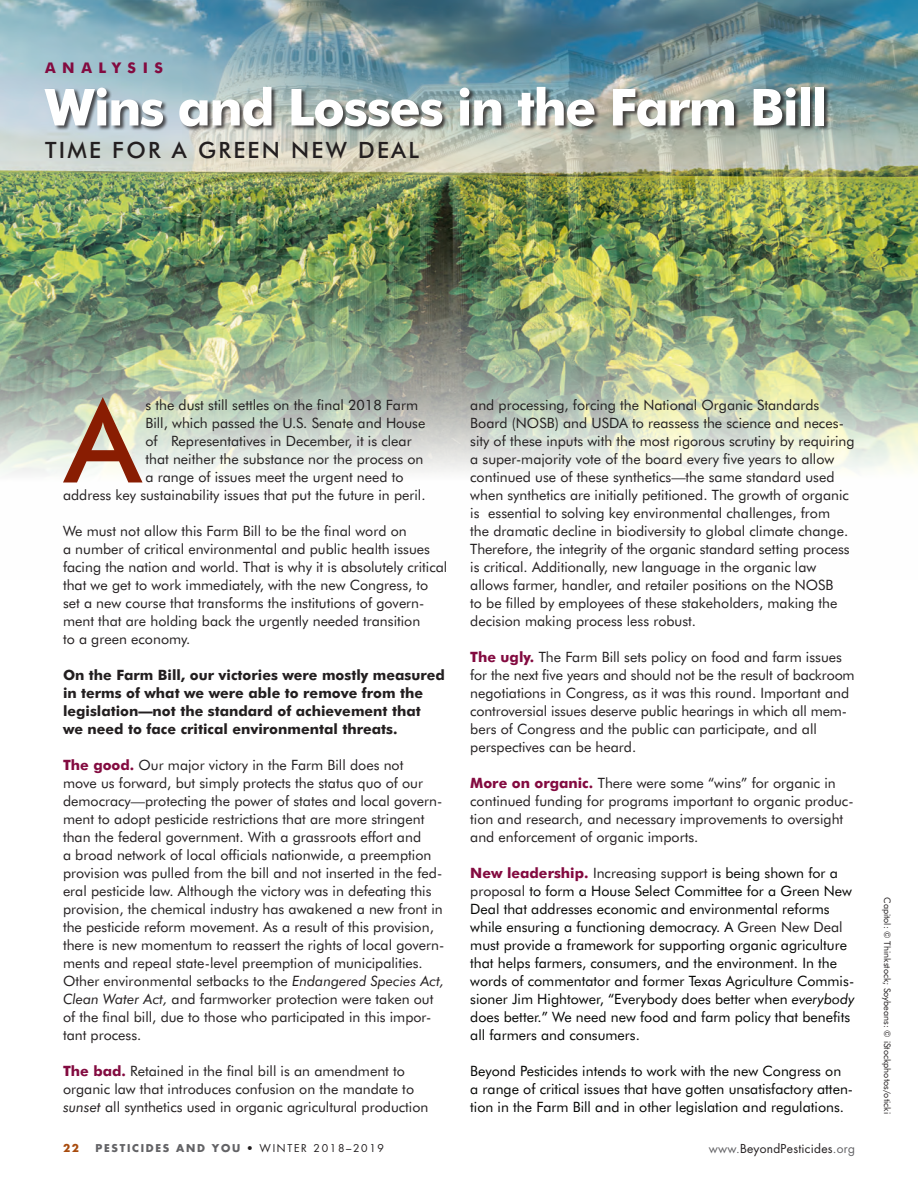
<style>
.page{position:relative;width:918px;height:1188px;background:#fff}
.page>*{position:absolute;margin:0;border:0;box-sizing:border-box;transform-origin:0 0}
.t1{font:500 114.9px "Futura BT";color:#891d02}
.t2{font:700 51px "Futura BT";letter-spacing:-.03em;color:#fff}
.t3{font:500 22.5px "Futura BT";letter-spacing:.1em;color:#231f20}
.t4{font:700 14.7px "Futura BT";color:#830b40}
.t5{font:14.25px/18px "Futura BT";color:#231f20}
.t6{font:14.25px/18px "Futura BT";color:#040503}
.t7{font:700 14.25px/18px "Futura BT";color:#231f20}
.t8{font:12px "Futura Std";letter-spacing:.02em;color:#231f20}
.t9{font:700 10.5px "Futura Std";letter-spacing:.16em;color:#636366}
.t10{font:700 10.5px "Futura Std";color:#a84b0d}
.t11{font:9px "Futura BT";color:#231f20}
.s1{font-weight:700;color:#830b40}
.s2{font-style:italic}
.s3{color:#231f20}
.s4{font-weight:400;color:#231f20}
.s5{color:#636366}
</style>
<div class="page">
<img style="left:0;top:0;width:918px;height:431px">
<div style="left:45px;top:87px;width:785px;height:45px;background:#231f20;opacity:.75"></div>
<p class="t4" style="left:45px;top:59px;width:33px">A naly</p>
<p class="t4" style="left:128px;top:59px;width:37px">sis</p>
<h2 class="t2" style="left:45px;top:76px;width:784px">Wins and Losses in the Farm Bill</h2>
<h3 class="t3" style="left:45px;top:136px;width:375px">TIME FOR A GREEN N EW DEAL</h3>
<h1 class="t1" style="left:65px;top:372px;width:78px">A</h1>
<p class="t5" style="left:145px;top:396px;width:274px">s the dust still settles on the final 2018 Farm</p>
<p class="t5" style="left:145px;top:414px;width:281px">Bill, which passed the U.S. Senate and House</p>
<p class="t5" style="left:145px;top:432px;width:268px">of Representatives in December, it is clear</p>
<p class="t5" style="left:145px;top:450px;width:280px">that neither the substance nor the process on</p>
<p class="t5" style="left:145px;top:468px;width:260px">a range of issues meet the urgent need to</p>
<p class="t5" style="left:63px;top:486px;width:364px">address key sustainability issues that put the future in peril.</p>
<p class="t5" style="left:63px;top:522px;width:386px">We must not allow this Farm Bill to be the final word on<br>a number of critical environmental and public health issues facing the nation and world. That is why it is absolutely critical that we get to work immediately, with the new Congress, to set a new course that transforms the institutions of govern&shy;ment that are holding back the urgently needed transition<br>to a green economy.</p>
<p class="t7" style="left:63px;top:666px;width:383px">On the Farm Bill, our victories were mostly measured in terms of what we were able to remove from the legislation—not the standard of achievement that<br>we need to face critical environmental threats.</p>
<p class="t5" style="left:63px;top:756px;width:383px"><span class="s1">The good.</span> Our major victory in the Farm Bill does not<br>move us forward, but simply protects the status quo of our democracy—protecting the power of states and local govern&shy;ment to adopt pesticide restrictions that are more stringent than the federal government. With a grassroots effort and<br>a broad network of local officials nationwide, a preemption provision was pulled from the bill and not inserted in the fed&shy;eral pesticide law. Although the victory was in defeating this provision, the chemical industry has awakened a new front in the pesticide reform movement. As a result of this provision, there is new momentum to reassert the rights of local govern&shy;ments and repeal state-level preemption of municipalities.<br>Other environmental setbacks to the <span class="s2">Endangered Species Act, Clean Water Act,</span> and farmworker protection were taken out of the final bill, due to those who participated in this impor&shy;tant process.</p>
<p class="t5" style="left:63px;top:1062px;width:367px"><span class="s1">The bad.</span> Retained in the final bill is an amendment to organic law that introduces confusion on the mandate to <span class="s2">sunset</span> all synthetics used in organic agricultural production</p>
<p class="t5" style="left:470px;top:396px;width:386px">and processing, forcing the National Organic Standards Board (NOSB) and USDA to reassess the science and neces&shy;sity of these inputs with the most rigorous scrutiny by requiring a super-majority vote of the board every five years to allow continued use of these synthetics—the same standard used when synthetics are initially petitioned. The growth of organic is essential to solving key environmental challenges, from<br>the dramatic decline in biodiversity to global climate change.<br>Therefore, the integrity of the organic standard setting process is critical. Additionally, new language in the organic law allows farmer, handler, and retailer positions on the NOSB<br>to be filled by employees of these stakeholders, making the decision making process less robust.</p>
<p class="t5" style="left:470px;top:648px;width:386px"><span class="s1">The ugly.</span> The Farm Bill sets policy on food and farm issues for the next five years and should not be the result of backroom negotiations in Congress, as it was this round. Important and controversial issues deserve public hearings in which all mem&shy;bers of Congress and the public can participate, and all perspectives can be heard.</p>
<p class="t5" style="left:470px;top:774px;width:385px"><span class="s1">More on organic.</span> There were some “wins” for organic in continued funding for programs important to organic produc&shy;tion and research, and necessary improvements to oversight and enforcement of organic imports.</p>
<p class="t6" style="left:470px;top:864px;width:386px"><span class="s1">New leadership.</span> <span class="s3">Increasing support</span> is being shown for a <span class="s3">proposal</span> to form a House Select Committee for a Green New Deal that addresses economic and environmental reforms while ensuring a functioning democracy. A <span class="s3">Green New Deal </span>must provide a framework for supporting organic agriculture that helps farmers, consumers, and the environment. In the words of commentator and former Texas Agriculture Commis&shy;sioner Jim Hightower, “Everybody does better when <span class="s2">everybody </span>does better.” We need new food and farm policy that benefits all farmers and consumers.</p>
<p class="t6" style="left:470px;top:1062px;width:384px">Beyond Pesticides intends to work with the new Congress on<br>a range of critical issues that have gotten unsatisfactory atten&shy;tion in the Farm Bill and in other legislation and regulations.</p>
<p class="t10" style="left:63px;top:1141px;width:18px">22</p>
<p class="t9" style="left:96px;top:1141px;width:290px">PESTICIDES AND YOU <span class="s4">• WINTER 2018–2019</span></p>
<p class="t8" style="left:709px;top:1141px;width:148px"><span class="s5">www.</span>BeyondPesticides<span class="s5">.org</span></p>
<p class="t11" style="left:893px;top:897px;width:218px;rotate:90deg">Capitol: © Thinkstock; Soybeans: © iStockphotos/oticki</p>
</div>
